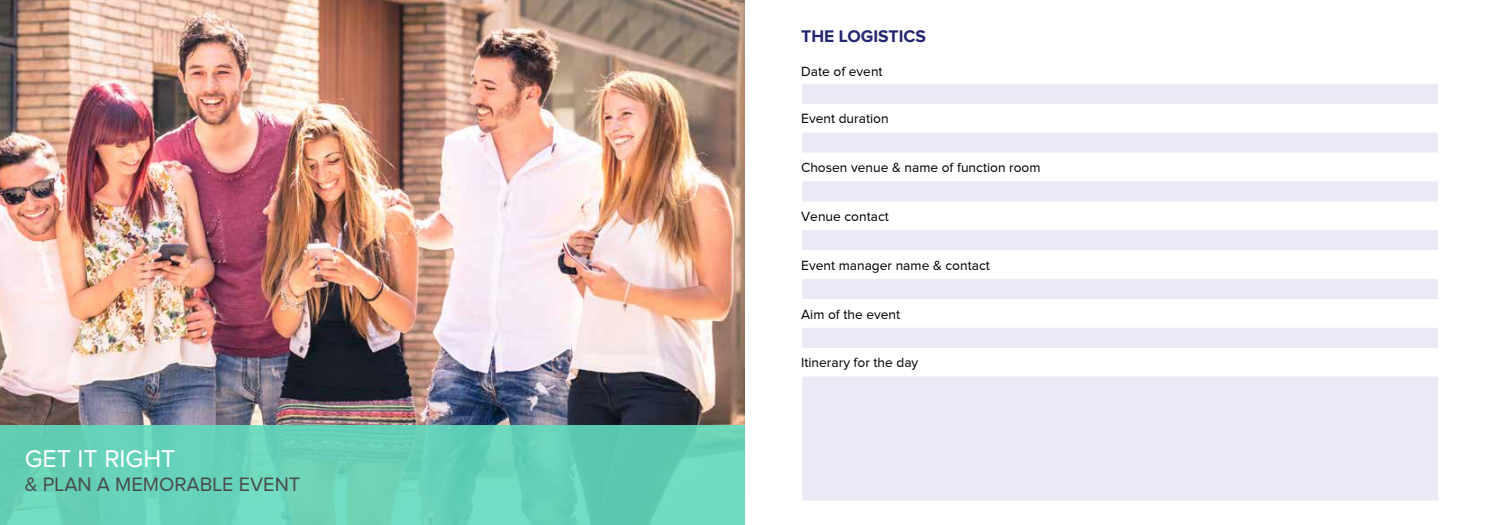
<style>
.page{position:relative;width:1489px;height:525px;background:#fff}
.page>*{position:absolute;margin:0;border:0;box-sizing:border-box;transform-origin:0 0}
.t1{font:25px "Proxima Nova";color:#fff}
.t2{font:20px "Proxima Nova";color:#4a4a4a}
.t3{font:700 17.5px "Proxima Nova";color:#242671}
.t4{font:13.75px "Proxima Nova";color:#000}
</style>
<div class="page">
<div style="left:801px;top:82px;width:638px;height:23px;background:#ece8f5;border:1px solid #fff"></div>
<div style="left:801px;top:131px;width:638px;height:23px;background:#ece8f5;border:1px solid #fff"></div>
<div style="left:801px;top:180px;width:638px;height:22px;background:#ece8f5;border:1px solid #fff"></div>
<div style="left:801px;top:229px;width:638px;height:22px;background:#ece8f5;border:1px solid #fff"></div>
<div style="left:801px;top:277px;width:638px;height:23px;background:#ece8f5;border:1px solid #fff"></div>
<div style="left:801px;top:326px;width:638px;height:23px;background:#ece8f5;border:1px solid #fff"></div>
<div style="left:801px;top:375px;width:638px;height:126px;background:#ece8f5;border:1px solid #fff"></div>
<img style="left:0;top:0;width:744px;height:425px">
<div style="left:0;top:425px;width:744px;height:99px;background:linear-gradient(to right,#68d2b9,#66d2b9)"></div>
<h1 class="t1" style="left:25px;top:444px;width:152px">GET IT RIGHT</h1>
<h2 class="t2" style="left:25px;top:472px;width:106px">&amp; PLAN a memora</h2>
<h2 class="t2" style="left:200px;top:472px;width:52px">ble event</h2>
<p class="t3" style="left:801px;top:28px;width:125px">THE LOGISTICS</p>
<p class="t4" style="left:801px;top:63px;width:83px">Date of event</p>
<p class="t4" style="left:801px;top:111px;width:89px">Event duration</p>
<p class="t4" style="left:801px;top:160px;width:241px">Chosen venue &amp; name of function room</p>
<p class="t4" style="left:801px;top:209px;width:89px">Venue contact</p>
<p class="t4" style="left:801px;top:257px;width:190px">Event manager name &amp; contact</p>
<p class="t4" style="left:801px;top:306px;width:100px">Aim of the event</p>
<p class="t4" style="left:801px;top:355px;width:119px">Itinerary for the day</p>
</div>
